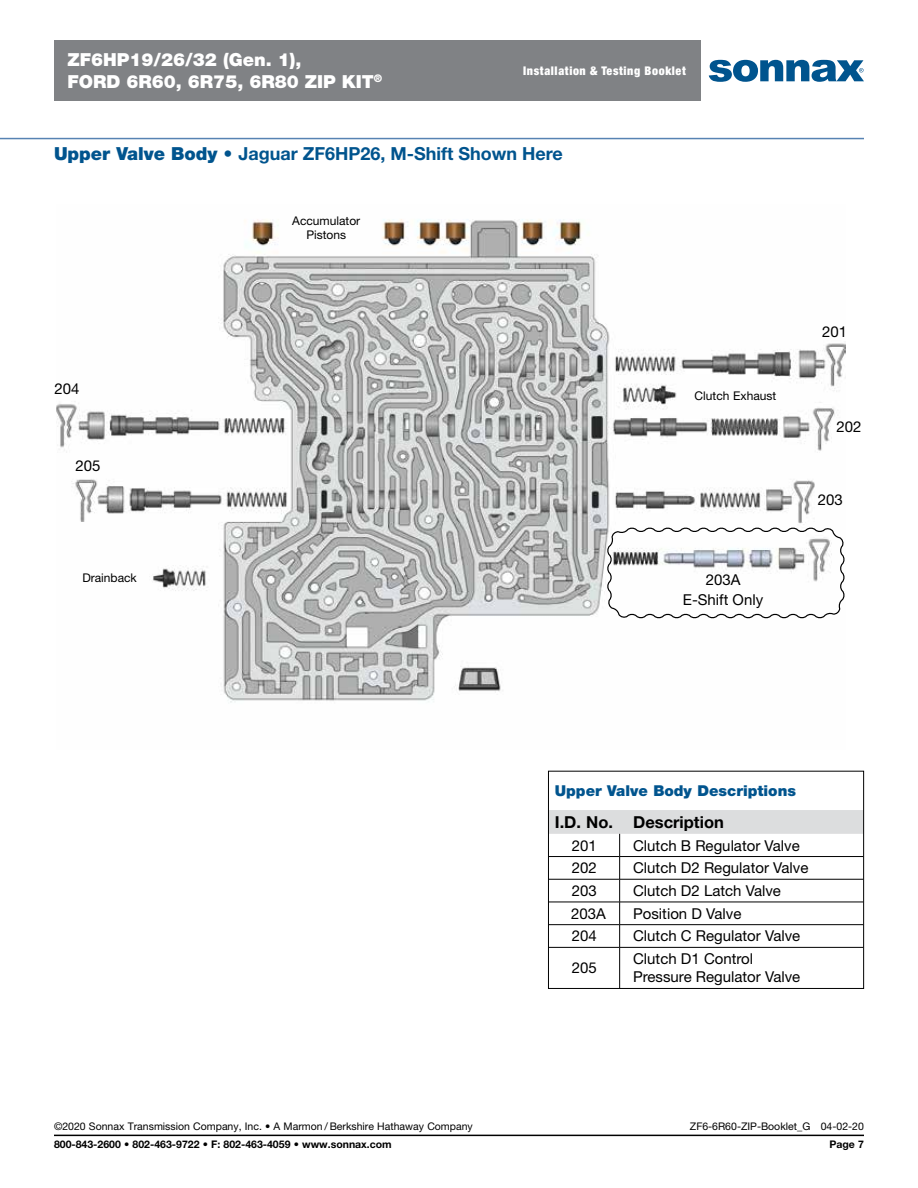
<style>
.page{position:relative;width:918px;height:1188px;background:#fff}
.page>*{position:absolute;margin:0;border:0;box-sizing:border-box;transform-origin:0 0}
.t1{font:900 18px/21.6px "Helvetica Neue LT Std";color:#fff}
.t2{font:700 18px "Helvetica Neue LT Std";color:#00548e}
.t3{font:700 16.5px "Helvetica Neue LT Std";color:#000}
.t4{font:15px/18px "Helvetica Neue LT Std";color:#000}
.t5{font:900 15px "Helvetica Neue LT Std";color:#00548e}
.t6{font:12px/14.4px "Helvetica Neue LT Std";color:#000;text-align:center}
.t7{font:900 condensed 12px "Helvetica Neue LT Std";letter-spacing:.05em;color:#fff}
.t8{font:10.5px "Helvetica Neue LT Std";color:#000}
.t9{font:700 10.5px "Helvetica Neue LT Std";color:#000}
.s1{font-weight:900}
</style>
<div class="page">
<hr style="left:0;top:138px;width:864px;height:1px;background:#5783b3">
<img style="left:56px;top:219px;width:790px;height:484px">
<svg style="left:550px;top:810px;width:312px;height:137px"></svg>
<hr style="left:549px;top:947px;width:71px;height:1px;background:#000">
<hr style="left:620px;top:947px;width:243px;height:1px;background:#000">
<hr style="left:619px;top:948px;width:1px;height:40px;background:#000">
<div style="left:548px;top:771px;width:316px;height:218px;border:1px solid #000"></div>
<svg style="left:606px;top:526px;width:240px;height:94px"></svg>
<hr style="left:54px;top:1135px;width:810px;height:1px;background:#000">
<svg style="left:709px;top:60px;width:155px;height:22px"></svg>
<div style="left:54px;top:40px;width:647px;height:61px;background:#808285"></div>
<p class="t1" style="left:68px;top:49px;width:316px">ZF6HP19/26/32 (Gen. 1),<br>FORD 6R60, 6R75, 6R80 ZIP KIT<sup>®</sup></p>
<p class="t7" style="left:523px;top:63px;width:164px">Installation &amp; Testing Booklet</p>
<p class="t2" style="left:54px;top:142px;width:510px"><span class="s1">Upper Valve Body •</span> Jaguar ZF6HP26, M-Shift Shown Here</p>
<p class="t4" style="left:55px;top:380px;width:27px">204</p>
<p class="t4" style="left:76px;top:456px;width:27px">205</p>
<p class="t6" style="left:82px;top:570px;width:56px">Drainback</p>
<p class="t6" style="left:292px;top:213px;width:70px">Accumulator<br>Pistons</p>
<p class="t6" style="left:695px;top:388px;width:83px">Clutch Exhaust</p>
<p class="t4" style="left:683px;top:570px;width:82px;line-height:19.8px;text-align:center">203A<br>E-Shift Only</p>
<p class="t4" style="left:822px;top:323px;width:27px">201</p>
<p class="t4" style="left:836px;top:417px;width:27px">202</p>
<p class="t4" style="left:818px;top:491px;width:27px">203</p>
<p class="t5" style="left:555px;top:782px;width:243px">Upper Valve Body Descriptions</p>
<p class="t3" style="left:555px;top:812px;width:171px">I.D. No. Description</p>
<p class="t4" style="left:572px;top:836px;width:27px">201</p>
<p class="t4" style="left:633px;top:836px;width:168px">Clutch B Regulator Valve</p>
<p class="t4" style="left:572px;top:859px;width:27px">202</p>
<p class="t4" style="left:633px;top:859px;width:177px">Clutch D2 Regulator Valve</p>
<p class="t4" style="left:572px;top:881px;width:27px">203</p>
<p class="t4" style="left:633px;top:881px;width:149px">Clutch D2 Latch Valve</p>
<p class="t4" style="left:571px;top:904px;width:36px">203A</p>
<p class="t4" style="left:633px;top:904px;width:110px">Position D Valve</p>
<p class="t4" style="left:572px;top:927px;width:27px">204</p>
<p class="t4" style="left:633px;top:927px;width:169px">Clutch C Regulator Valve</p>
<p class="t4" style="left:572px;top:959px;width:27px">205</p>
<p class="t4" style="left:633px;top:950px;width:169px">Clutch D1 Control<br>Pressure Regulator Valve</p>
<p class="t8" style="left:54px;top:1120px;width:420px">©2020 Sonnax Transmission Company, Inc. • A Marmon / Berkshire Hathaway Company</p>
<p class="t8" style="left:690px;top:1120px;width:176px">ZF6-6R60-ZIP-Booklet_G 04-02-20</p>
<p class="t9" style="left:54px;top:1138px;width:339px">800-843-2600 • 802-463-9722 • F: 802-463-4059 • www.sonnax.com</p>
<p class="t9" style="left:829px;top:1138px;width:36px">Page 7</p>
</div>
